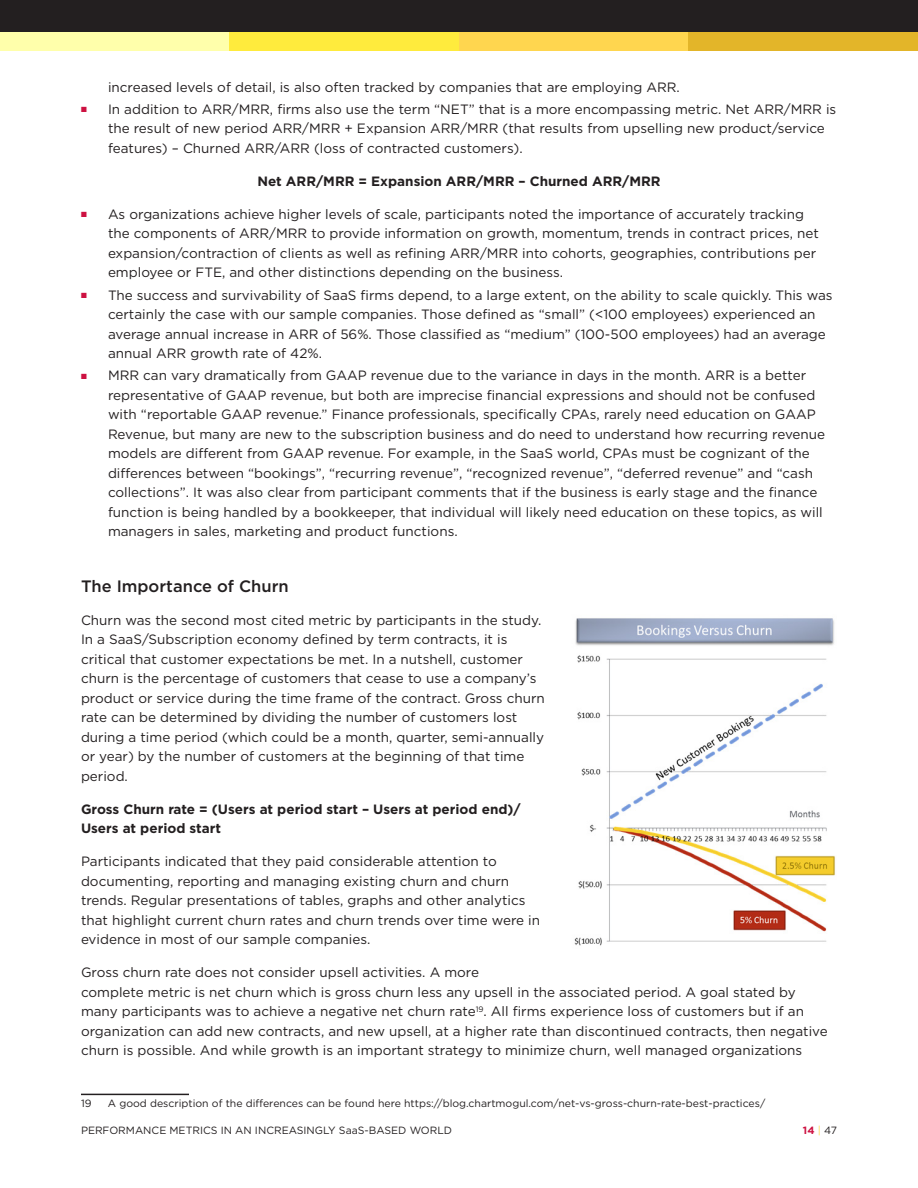
<style>
.page{position:relative;width:918px;height:1188px;background:#fff}
.page>*{position:absolute;margin:0;border:0;box-sizing:border-box;transform-origin:0 0}
.t1{font:500 16.5px "Gotham";color:#231f20}
.Body{font:13.5px/19.5px "Gotham";color:#231f20}
.Body-2{font:700 13.5px/19.5px "Gotham";color:#231f20}
.Footnote{font:10.5px "Gotham";color:#231f20}
.t2{font:700 10.5px "Gotham";color:#cd1141}
.s1{color:#cd1141}
.s2{font-weight:400;color:#fed64d}
.s3{font-weight:400;color:#231f20}
</style>
<div class="page">
<div style="left:0;top:0;width:918px;height:32px;background:#231f20"></div>
<div style="left:0;top:32px;width:230px;height:19px;background:#ffffab"></div>
<div style="left:230px;top:32px;width:229px;height:19px;background:#ffeb3d"></div>
<div style="left:459px;top:32px;width:229px;height:19px;background:#ffd64f"></div>
<div style="left:688px;top:32px;width:230px;height:19px;background:#e3b529"></div>
<hr style="left:81px;top:1094px;width:108px;height:1px;background:#231f20">
<img style="left:574px;top:618px;width:262px;height:328px">
<p class="Body" style="left:108px;top:77px;width:573px">increased levels of detail, is also often tracked by companies that are employing ARR.</p>
<p class="Body" style="left:108px;top:99px;width:730px;text-indent:-27px"><span class="s1">■</span> In addition to ARR/MRR, firms also use the term “NET” that is a more encompassing metric. Net ARR/MRR is the result of new period ARR/MRR + Expansion ARR/MRR (that results from upselling new product/service features) – Churned ARR/ARR (loss of contracted customers).</p>
<p class="Body-2" style="left:257px;top:171px;width:405px">Net ARR/MRR = Expansion ARR/MRR – Churned ARR/MRR</p>
<p class="Body" style="left:108px;top:204px;width:713px;text-indent:-27px"><span class="s1">■</span> As organizations achieve higher levels of scale, participants noted the importance of accurately tracking the components of ARR/MRR to provide information on growth, momentum, trends in contract prices, net expansion/contraction of clients as well as refining ARR/MRR into cohorts, geographies, contributions per employee or FTE, and other distinctions depending on the business.</p>
<p class="Body" style="left:108px;top:285px;width:726px;text-indent:-27px"><span class="s1">■</span> The success and survivability of SaaS firms depend, to a large extent, on the ability to scale quickly. This was certainly the case with our sample companies. Those defined as “small” (&lt;100 employees) experienced an average annual increase in ARR of 56%. Those classified as “medium” (100-500 employees) had an average annual ARR growth rate of 42%.</p>
<p class="Body" style="left:108px;top:366px;width:719px;text-indent:-27px"><span class="s1">■</span> MRR can vary dramatically from GAAP revenue due to the variance in days in the month. ARR is a better representative of GAAP revenue, but both are imprecise financial expressions and should not be confused with “reportable GAAP revenue.” Finance professionals, specifically CPAs, rarely need education on GAAP Revenue, but many are new to the subscription business and do need to understand how recurring revenue models are different from GAAP revenue. For example, in the SaaS world, CPAs must be cognizant of the differences between “bookings”, “recurring revenue”, “recognized revenue”, “deferred revenue” and “cash collections”. It was also clear from participant comments that if the business is early stage and the finance function is being handled by a bookkeeper, that individual will likely need education on these topics, as will managers in sales, marketing and product functions.</p>
<h3 class="t1" style="left:81px;top:575px;width:209px">The Importance of Churn</h3>
<p class="Body" style="left:81px;top:610px;width:465px">Churn was the second most cited metric by participants in the study.<br>In a SaaS/Subscription economy defined by term contracts, it is critical that customer expectations be met. In a nutshell, customer churn is the percentage of customers that cease to use a company’s product or service during the time frame of the contract. Gross churn rate can be determined by dividing the number of customers lost during a time period (which could be a month, quarter, semi-annually or year) by the number of customers at the beginning of that time period.</p>
<p class="Body-2" style="left:81px;top:799px;width:441px">Gross Churn rate = (Users at period start – Users at period end)/<br>Users at period start</p>
<p class="Body" style="left:81px;top:851px;width:461px">Participants indicated that they paid considerable attention to documenting, reporting and managing existing churn and churn trends. Regular presentations of tables, graphs and other analytics that highlight current churn rates and churn trends over time were in evidence in most of our sample companies.</p>
<p class="Body" style="left:81px;top:962px;width:748px">Gross churn rate does not consider upsell activities. A more<br>complete metric is net churn which is gross churn less any upsell in the associated period. A goal stated by many participants was to achieve a negative net churn rate<sup>19</sup>. All firms experience loss of customers but if an organization can add new contracts, and new upsell, at a higher rate than discontinued contracts, then negative churn is possible. And while growth is an important strategy to minimize churn, well managed organizations</p>
<p class="Footnote" style="left:81px;top:1097px;width:12px">19</p>
<p class="Footnote" style="left:108px;top:1097px;width:659px">A good description of the differences can be found here https://blog.chartmogul.com/net-vs-gross-churn-rate-best-practices/</p>
<p class="Footnote" style="left:81px;top:1124px;width:373px">PERFORMANCE METRICS IN AN INCREASINGLY SaaS-BASED WORLD</p>
<p class="t2" style="left:803px;top:1123px;width:36px">14 <span class="s2">|</span> <span class="s3">47</span></p>
</div>
